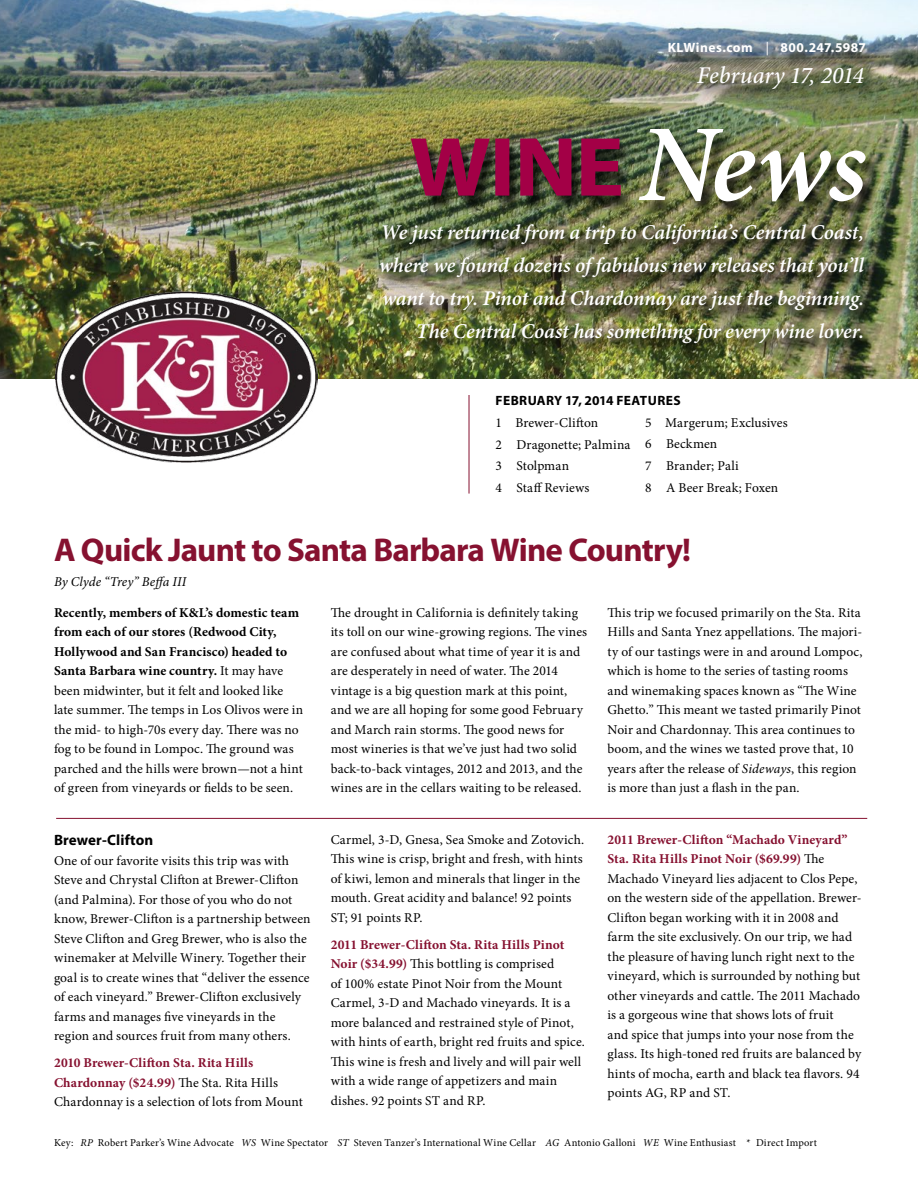
<style>
.page{position:relative;width:918px;height:1188px;background:#fff}
.page>*{position:absolute;margin:0;border:0;box-sizing:border-box;transform-origin:0 0}
.Article_title_-_24_p{font:700 33px "Myriad Pro";letter-spacing:-.025em;color:#861130}
.Issue_Date{font:italic 500 24px "Minion Pro";color:#fff}
.Cover_Teaser{font:italic 600 21px/33px "Minion Pro";letter-spacing:-.005em;color:#fff;text-align:right}
.Sub-Headline_10_pt_L{font:700 15px "Myriad Pro";letter-spacing:.005em;color:#000}
.Body_Copy{font:13.5px/19.5px "Minion Pro";letter-spacing:.01em;color:#000}
.t1{font:700 13.5px "Myriad Pro";letter-spacing:.035em;color:#fff}
._9-point_Bold_All_Ca{font:700 13.5px "Myriad Pro";letter-spacing:.02em;color:#000}
.Byline{font:italic 13.5px "Minion Pro";letter-spacing:.01em;color:#000}
.Price_List_Product_N{font:10.5px "Minion Pro";letter-spacing:.015em;color:#000}
.s1{font-weight:400}
.s2{font-weight:700}
.s3{font-style:italic}
.s4{font-weight:700;color:#861130}
</style>
<div class="page">
<hr style="left:469px;top:395px;width:1px;height:99px;background:#861130">
<hr style="left:56px;top:818px;width:811px;height:1px;background:#861130">
<img style="left:0;top:0;width:918px;height:379px">
<img style="left:56px;top:291px;width:262px;height:171px">
<div style="left:379px;top:45px;width:502px;height:317px;background:#000;opacity:.8"></div>
<img style="left:639px;top:129px;width:116px;height:72px">
<svg style="left:761px;top:151px;width:105px;height:50px"></svg>
<img style="left:411px;top:139px;width:210px;height:57px">
<div style="left:377px;top:220px;width:500px;height:136px;background:#000;opacity:.8"></div>
<p class="t1" style="left:668px;top:39px;width:200px">KLWines.com <span class="s1">|</span> 800.247.5987</p>
<p class="Issue_Date" style="left:697px;top:59px;width:169px">February 17, 2014</p>
<p class="Cover_Teaser" style="left:379px;top:215px;width:487px">We just returned from a trip to California’s Central Coast, where we found dozens of fabulous new releases that you’ll want to try. Pinot and Chardonnay are just the beginning.<br>The Central Coast has something for every wine lover.</p>
<p class="_9-point_Bold_All_Ca" style="left:496px;top:392px;width:187px">FEBRUARY 17, 2014 FEATURES</p>
<p class="Body_Copy" style="left:496px;top:413px;width:104px">1 Brewer-Clifton</p>
<p class="Body_Copy" style="left:496px;top:435px;width:136px">2 Dragonette; Palmina</p>
<p class="Body_Copy" style="left:496px;top:456px;width:75px">3 Stolpman</p>
<p class="Body_Copy" style="left:496px;top:478px;width:95px">4 Staff Reviews</p>
<p class="Body_Copy" style="left:645px;top:413px;width:144px">5 Margerum; Exclusives</p>
<p class="Body_Copy" style="left:645px;top:434px;width:74px">6 Beckmen</p>
<p class="Body_Copy" style="left:645px;top:456px;width:95px">7 Brander; Pali</p>
<p class="Body_Copy" style="left:645px;top:478px;width:135px">8 A Beer Break; Foxen</p>
<p class="Article_title_-_24_p" style="left:54px;top:528px;width:639px">A Quick Jaunt to Santa Barbara Wine Country!</p>
<p class="Byline" style="left:54px;top:572px;width:134px">By Clyde “Trey” Beffa III</p>
<p class="Body_Copy" style="left:54px;top:603px;width:251px"><span class="s2">Recently, members of K&amp;L’s domestic team from each of our stores (Redwood City, Hollywood and San Francisco) headed to Santa Barbara wine country.</span> It may have been midwinter, but it felt and looked like late summer. The temps in Los Olivos were in the mid- to high-70s every day. There was no fog to be found in Lompoc. The ground was parched and the hills were brown—not a hint of green from vineyards or fields to be seen.</p>
<p class="Body_Copy" style="left:331px;top:603px;width:258px">The drought in California is definitely taking its toll on our wine-growing regions. The vines are confused about what time of year it is and are desperately in need of water. The 2014 vintage is a big question mark at this point, and we are all hoping for some good February and March rain storms. The good news for most wineries is that we’ve just had two solid back-to-back vintages, 2012 and 2013, and the wines are in the cellars waiting to be released.</p>
<p class="Body_Copy" style="left:607px;top:603px;width:257px">This trip we focused primarily on the Sta. Rita Hills and Santa Ynez appellations. The majori&shy;ty of our tastings were in and around Lompoc, which is home to the series of tasting rooms and winemaking spaces known as “The Wine Ghetto.” This meant we tasted primarily Pinot Noir and Chardonnay. This area continues to boom, and the wines we tasted prove that, 10 years after the release of <span class="s3">Sideways</span>, this region is more than just a flash in the pan.</p>
<p class="Body_Copy" style="left:607px;top:830px;width:256px"><span class="s4">2011 Brewer-Clifton “Machado Vineyard” Sta. Rita Hills Pinot Noir ($69.99)</span> The Machado Vineyard lies adjacent to Clos Pepe, on the western side of the appellation. Brewer-Clifton began working with it in 2008 and farm the site exclusively. On our trip, we had the pleasure of having lunch right next to the vineyard, which is surrounded by nothing but other vineyards and cattle. The 2011 Machado is a gorgeous wine that shows lots of fruit<br>and spice that jumps into your nose from the glass. Its high-toned red fruits are balanced by hints of mocha, earth and black tea flavors. 94 points AG, RP and ST.</p>
<p class="Price_List_Product_N" style="left:54px;top:1136px;width:765px">Key: <span class="s3">RP</span> Robert Parker’s Wine Advocate <span class="s3">WS</span> Wine Spectator <span class="s3">ST</span> Steven Tanzer’s International Wine Cellar <span class="s3">AG</span> Antonio Galloni <span class="s3">WE</span> Wine Enthusiast * Direct Import</p>
<p class="Body_Copy" style="left:331px;top:830px;width:255px">Carmel, 3-D, Gnesa, Sea Smoke and Zotovich.<br>This wine is crisp, bright and fresh, with hints of kiwi, lemon and minerals that linger in the mouth. Great acidity and balance! 92 points ST; 91 points RP.</p>
<p class="Body_Copy" style="left:331px;top:935px;width:256px"><span class="s4">2011 Brewer-Clifton Sta. Rita Hills Pinot Noir ($34.99)</span> This bottling is comprised<br>of 100% estate Pinot Noir from the Mount Carmel, 3-D and Machado vineyards. It is a more balanced and restrained style of Pinot, with hints of earth, bright red fruits and spice.<br>This wine is fresh and lively and will pair well with a wide range of appetizers and main dishes. 92 points ST and RP.</p>
<p class="Sub-Headline_10_pt_L" style="left:54px;top:830px;width:101px">Brewer-Clifton</p>
<p class="Body_Copy" style="left:54px;top:851px;width:258px">One of our favorite visits this trip was with Steve and Chrystal Clifton at Brewer-Clifton (and Palmina). For those of you who do not know, Brewer-Clifton is a partnership between Steve Clifton and Greg Brewer, who is also the winemaker at Melville Winery. Together their goal is to create wines that “deliver the essence of each vineyard.” Brewer-Clifton exclusively farms and manages five vineyards in the region and sources fruit from many others.</p>
<p class="Body_Copy" style="left:54px;top:1053px;width:250px"><span class="s4">2010 Brewer-Clifton Sta. Rita Hills<br>Chardonnay ($24.99)</span> The Sta. Rita Hills<br>Chardonnay is a selection of lots from Mount</p>
</div>
